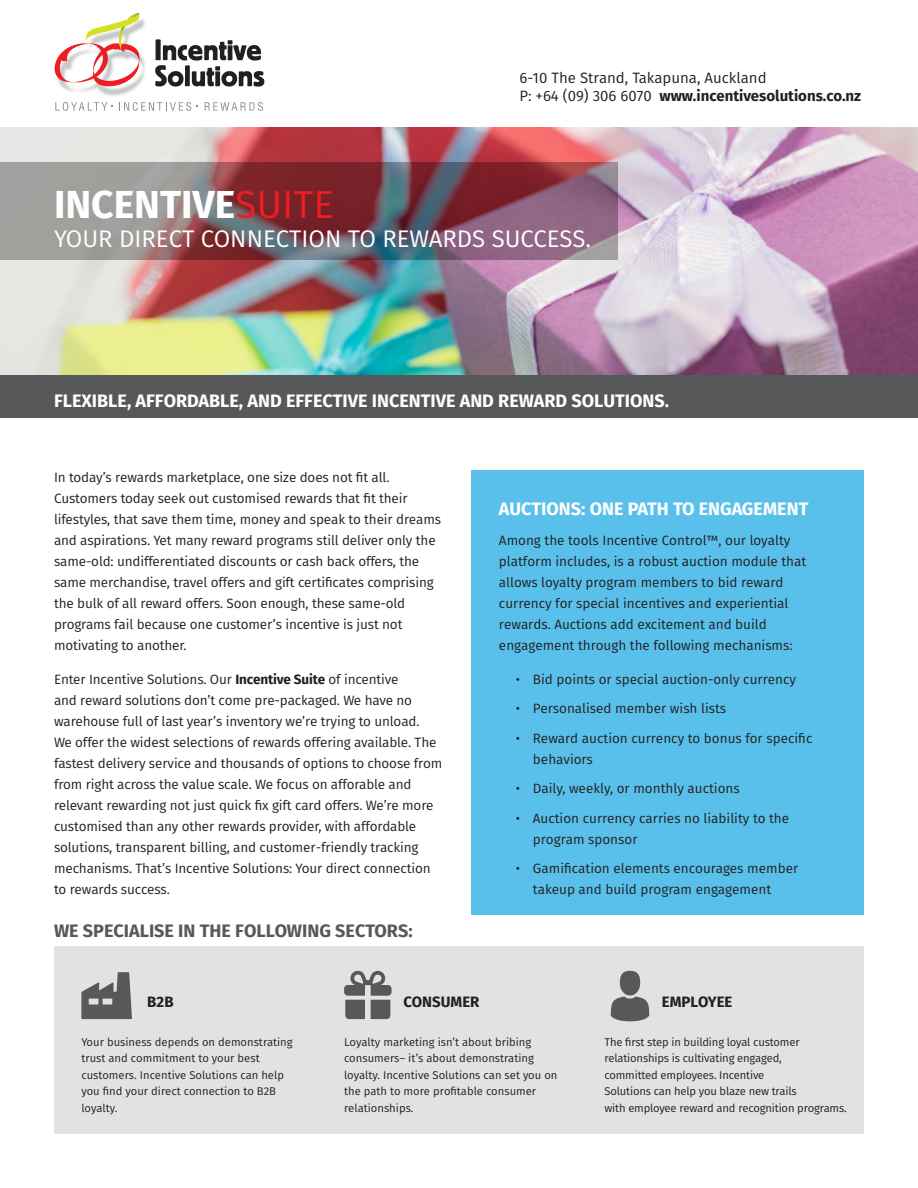
<style>
.page{position:relative;width:918px;height:1188px;background:#fff}
.page>*{position:absolute;margin:0;border:0;box-sizing:border-box;transform-origin:0 0}
.t1{font:700 39px "Fira Sans";color:#fff}
.t2{font:24px "Fira Sans";color:#fff}
.t3{font:700 18px "Fira Sans";color:#fff}
.t4{font:700 18px "Fira Sans";color:#57585a}
.t5{font:15px/18px "Fira Sans";color:#231f20}
.t6{font:700 15px "Fira Sans";color:#231f20}
.t7{font:13.5px/21px "Fira Sans";letter-spacing:-.01em;color:#231f20}
.t8{font:11.25px/16.5px "Fira Sans";color:#231f20}
.s1{font-weight:700}
.s2{font-weight:400;color:#ee1d23}
</style>
<div class="page">
<img style="left:62px;top:19px;width:83px;height:77px">
<svg style="left:54px;top:13px;width:87px;height:74px"></svg>
<svg style="left:155px;top:39px;width:109px;height:48px"></svg>
<svg style="left:55px;top:102px;width:57px;height:9px"></svg>
<svg style="left:119px;top:102px;width:72px;height:9px"></svg>
<svg style="left:205px;top:102px;width:58px;height:9px"></svg>
<img style="left:0;top:128px;width:918px;height:247px">
<div style="left:0;top:375px;width:918px;height:43px;background:#57585a"></div>
<div style="left:472px;top:470px;width:392px;height:444px;background:#58c0ea"></div>
<svg style="left:0;top:162px;width:617px;height:98px;background:#85646c"></svg>
<div style="left:54px;top:946px;width:810px;height:188px;background:#e1e2e4"></div>
<svg style="left:81px;top:972px;width:51px;height:47px"></svg>
<div style="left:620px;top:971px;width:20px;height:25px;background:#57585a;border-radius:50%"></div>
<svg style="left:611px;top:996px;width:38px;height:25px"></svg>
<svg style="left:344px;top:971px;width:48px;height:48px"></svg>
<p class="t5" style="left:519px;top:68px;width:343px">6-10 The Strand, Takapuna, Auckland<br>P: +64 (09) 306 6070 <span class="s1">www.incentivesolutions.co.nz</span></p>
<p class="t1" style="left:54px;top:172px;width:282px">INCENTIVE<span class="s2">SUITE</span></p>
<p class="t2" style="left:54px;top:221px;width:539px">YOUR DIRECT CONNECTION TO REWARDS SUCCESS.</p>
<p class="t3" style="left:54px;top:385px;width:617px">FLEXIBLE, AFFORDABLE, AND EFFECTIVE INCENTIVE AND REWARD SOLUTIONS.</p>
<p class="t7" style="left:54px;top:467px;width:389px">In today’s rewards marketplace, one size does not fit all.<br>Customers today seek out customised rewards that fit their lifestyles, that save them time, money and speak to their dreams and aspirations. Yet many reward programs still deliver only the same-old: undifferentiated discounts or cash back offers, the same merchandise, travel offers and gift certificates comprising the bulk of all reward offers. Soon enough, these same-old programs fail because one customer’s incentive is just not motivating to another.</p>
<p class="t7" style="left:54px;top:669px;width:390px">Enter Incentive Solutions. Our <span class="s1">Incentive Suite</span> of incentive<br>and reward solutions don’t come pre-packaged. We have no warehouse full of last year’s inventory we’re trying to unload.<br>We offer the widest selections of rewards offering available. The fastest delivery service and thousands of options to choose from from right across the value scale. We focus on afforable and relevant rewarding not just quick fix gift card offers. We’re more customised than any other rewards provider, with affordable solutions, transparent billing, and customer-friendly tracking mechanisms. That’s Incentive Solutions: Your direct connection to rewards success.</p>
<p class="t4" style="left:54px;top:915px;width:360px">WE SPECIALISE IN THE FOLLOWING SECTORS:</p>
<p class="t3" style="left:499px;top:494px;width:311px">AUCTIONS: ONE PATH TO ENGAGEMENT</p>
<p class="t7" style="left:499px;top:530px;width:309px">Among the tools Incentive Control™, our loyalty platform includes, is a robust auction module that allows loyalty program members to bid reward currency for special incentives and experiential rewards. Auctions add excitement and build engagement through the following mechanisms:</p>
<p class="t7" style="left:516px;top:668px;width:282px">• Bid points or special auction-only currency</p>
<p class="t7" style="left:516px;top:698px;width:212px">• Personalised member wish lists</p>
<p class="t7" style="left:533px;top:727px;width:281px;text-indent:-17px">• Reward auction currency to bonus for specific behaviors</p>
<p class="t7" style="left:516px;top:778px;width:225px">• Daily, weekly, or monthly auctions</p>
<p class="t7" style="left:533px;top:807px;width:258px;text-indent:-17px">• Auction currency carries no liability to the program sponsor</p>
<p class="t7" style="left:533px;top:858px;width:267px;text-indent:-17px">• Gamification elements encourages member takeup and build program engagement</p>
<p class="t6" style="left:147px;top:989px;width:28px">B2B</p>
<p class="t8" style="left:81px;top:1033px;width:213px">Your business depends on demonstrating</p>
<p class="t8" style="left:81px;top:1050px;width:180px">trust and commitment to your best</p>
<p class="t8" style="left:81px;top:1066px;width:204px">customers. Incentive Solutions can help</p>
<p class="t8" style="left:81px;top:1083px;width:196px">you find your direct connection to B2B loyalty.</p>
<p class="t6" style="left:404px;top:989px;width:77px">CONSUMER</p>
<p class="t8" style="left:344px;top:1033px;width:189px">Loyalty marketing isn’t about bribing</p>
<p class="t8" style="left:344px;top:1050px;width:191px">consumers– it’s about demonstrating</p>
<p class="t8" style="left:344px;top:1066px;width:215px">loyalty. Incentive Solutions can set you on</p>
<p class="t8" style="left:344px;top:1083px;width:194px">the path to more profitable consumer relationships.</p>
<p class="t6" style="left:662px;top:989px;width:72px">EMPLOYEE</p>
<p class="t8" style="left:604px;top:1033px;width:197px">The first step in building loyal customer</p>
<p class="t8" style="left:604px;top:1050px;width:179px">relationships is cultivating engaged,</p>
<p class="t8" style="left:604px;top:1066px;width:162px">committed employees. Incentive</p>
<p class="t8" style="left:604px;top:1083px;width:194px">Solutions can help you blaze new trails</p>
<p class="t8" style="left:604px;top:1099px;width:244px">with employee reward and recognition programs.</p>
</div>
